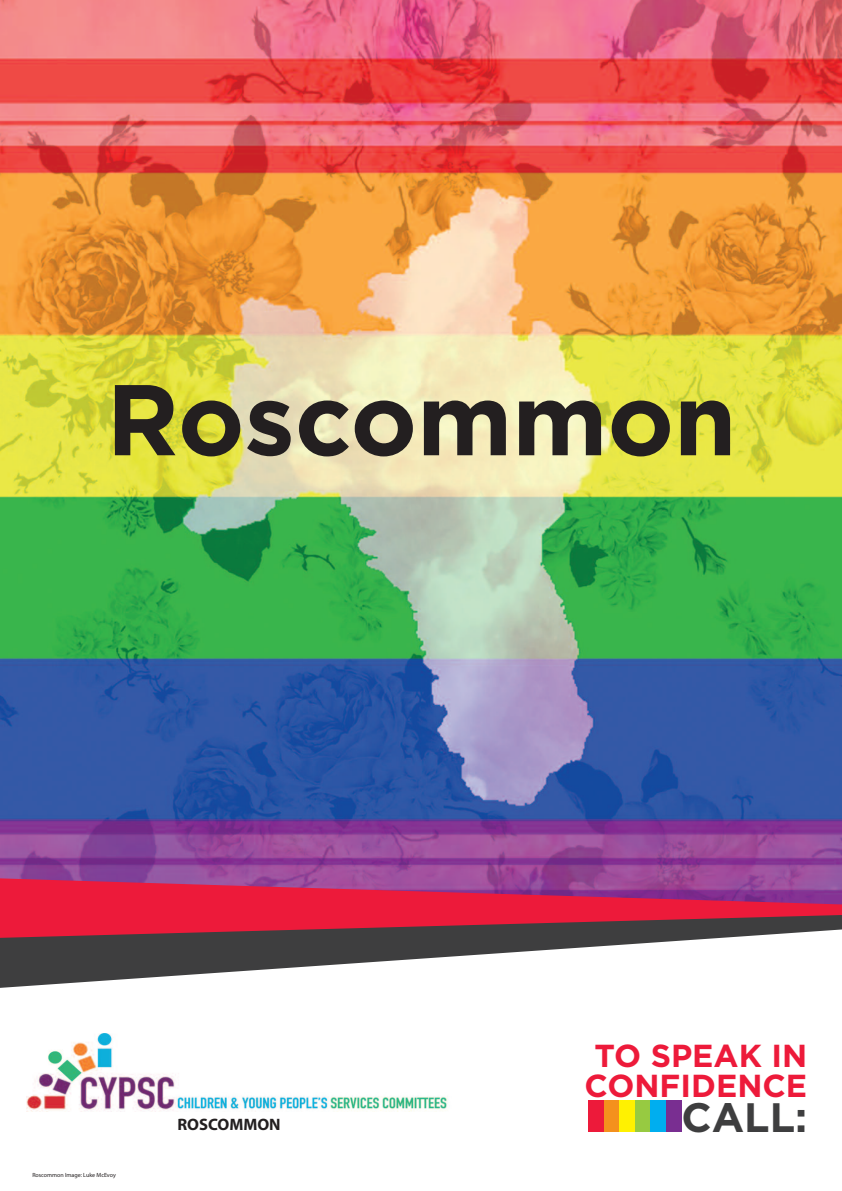
<style>
.page{position:relative;width:842px;height:1191px;background:#fff}
.page>*{position:absolute;margin:0;border:0;box-sizing:border-box;transform-origin:0 0}
.t1{font:700 100.2px "Gotham";color:#231f20}
.t2{font:700 41.1px "Gotham";color:#3e3e3f}
.t3{font:700 31.8px/29.9px "Gotham";color:#ed1a3a;text-align:center}
.t4{font:700 16.6px "Myriad";color:#231f20}
.t5{font:6px "Myriad";color:#231f20}
</style>
<div class="page">
<img style="left:0;top:0;width:842px;height:874px">
<svg style="left:0;top:874px;width:842px;height:35px;background:#c02f68"></svg>
<div style="left:0;top:909px;width:842px;height:8px;background:#ed1a3a"></div>
<svg style="left:0;top:917px;width:842px;height:209px"></svg>
<img style="left:26px;top:1033px;width:425px;height:78px">
<div style="left:589px;top:1101px;width:15px;height:31px;background:#ed1a3a"></div>
<div style="left:604px;top:1101px;width:16px;height:31px;background:#f4911d"></div>
<div style="left:620px;top:1101px;width:15px;height:31px;background:#fff101"></div>
<div style="left:635px;top:1101px;width:15px;height:31px;background:#97ca41"></div>
<div style="left:650px;top:1101px;width:16px;height:31px;background:#00aeef"></div>
<div style="left:666px;top:1101px;width:15px;height:31px;background:#792e91"></div>
<h1 class="t1" style="left:106px;top:385px;width:631px">Roscommon</h1>
<p class="t5" style="left:32px;top:1172px;width:85px">Roscommon Image: Luke McEvoy</p>
<h3 class="t4" style="left:178px;top:1118px;width:105px">ROSCOMMON</h3>
<h3 class="t3" style="left:585px;top:1043px;width:224px">TO SPEAK IN<br>CONFIDENCE</h3>
<h2 class="t2" style="left:681px;top:1102px;width:127px">CALL:</h2>
</div>
